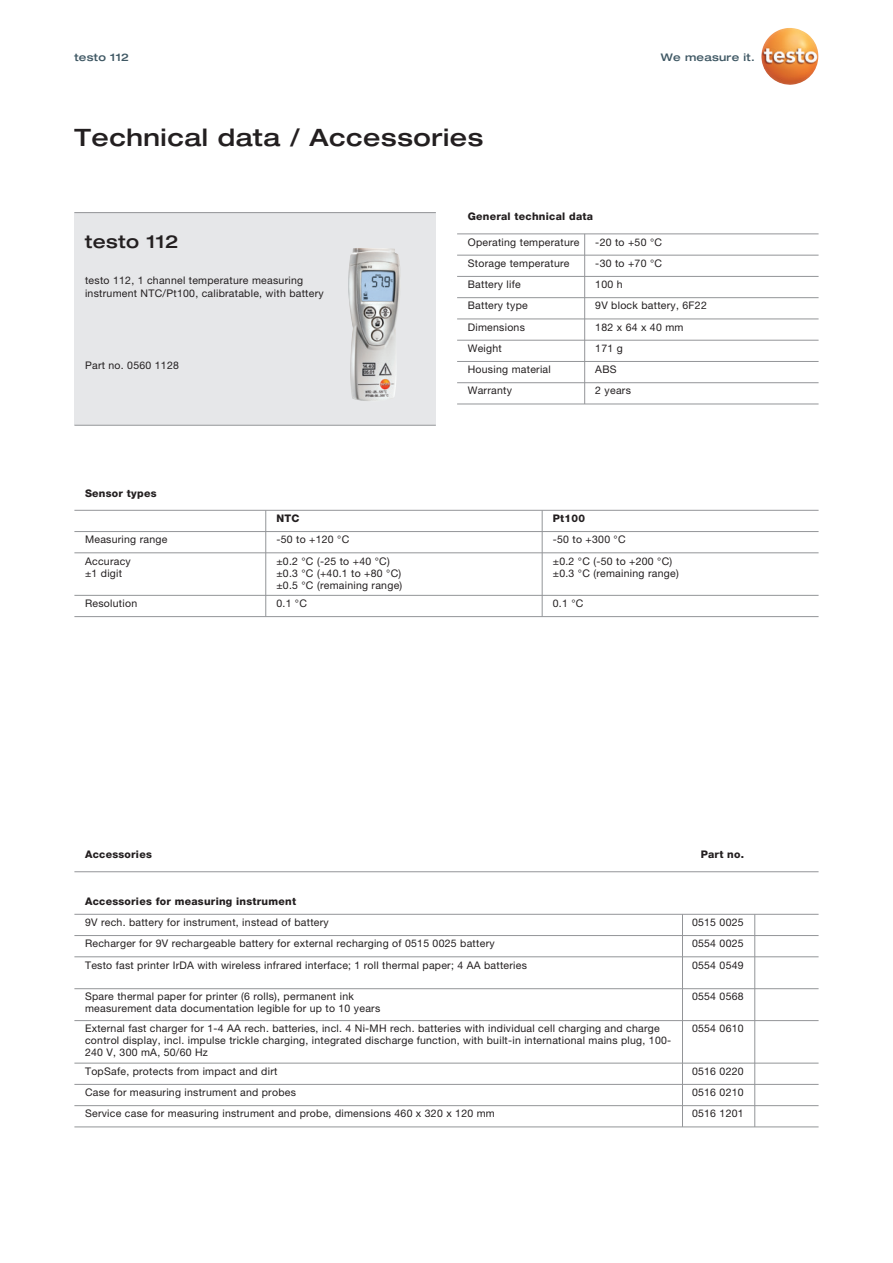
<style>
.page{position:relative;width:893px;height:1263px;background:#fff}
.page>*{position:absolute;margin:0;border:0;box-sizing:border-box;transform-origin:0 0}
.t1{font:500 expanded 24px "Helvetica Neue LTW1 G";letter-spacing:.025em;color:#231f20}
.t2{font:500 expanded 18px "Helvetica Neue LTW1 G";letter-spacing:.025em;color:#231f20}
.t3{font:10.5px/12px "Helvetica Neue LTW1 G";letter-spacing:.025em;color:#231f20}
.t4{font:800 10.5px "Helvetica Neue LTW1 G";letter-spacing:.025em;color:#231f20}
.t5{font:500 expanded 10.5px "Helvetica Neue LTW1 G";letter-spacing:.025em;color:#3f5864}
</style>
<div class="page">
<img style="left:761px;top:28px;width:57px;height:57px">
<div style="left:74px;top:213px;width:362px;height:212px;background:#e6e7e9"></div>
<hr style="left:74px;top:212px;width:362px;height:1px;background:#939598">
<hr style="left:74px;top:425px;width:362px;height:1px;background:#939598">
<img style="left:348px;top:248px;width:52px;height:153px">
<hr style="left:457px;top:233px;width:362px;height:1px;background:#939598">
<hr style="left:457px;top:255px;width:362px;height:1px;background:#939598">
<hr style="left:457px;top:276px;width:362px;height:1px;background:#939598">
<hr style="left:457px;top:297px;width:362px;height:1px;background:#939598">
<hr style="left:457px;top:319px;width:362px;height:1px;background:#939598">
<hr style="left:457px;top:340px;width:362px;height:1px;background:#939598">
<hr style="left:457px;top:361px;width:362px;height:1px;background:#939598">
<hr style="left:457px;top:382px;width:362px;height:1px;background:#939598">
<hr style="left:457px;top:404px;width:362px;height:1px;background:#939598">
<hr style="left:584px;top:234px;width:1px;height:170px;background:#939598">
<hr style="left:74px;top:871px;width:745px;height:1px;background:#939598">
<hr style="left:74px;top:914px;width:745px;height:1px;background:#939598">
<hr style="left:74px;top:935px;width:745px;height:1px;background:#939598">
<svg style="left:682px;top:915px;width:1px;height:41px"></svg>
<svg style="left:754px;top:914px;width:1px;height:42px"></svg>
<hr style="left:74px;top:956px;width:745px;height:1px;background:#939598">
<hr style="left:682px;top:957px;width:1px;height:32px;background:#939598">
<hr style="left:754px;top:957px;width:1px;height:32px;background:#939598">
<hr style="left:74px;top:988px;width:745px;height:1px;background:#939598">
<hr style="left:682px;top:989px;width:1px;height:31px;background:#939598">
<hr style="left:754px;top:989px;width:1px;height:31px;background:#939598">
<hr style="left:74px;top:1020px;width:745px;height:1px;background:#939598">
<hr style="left:682px;top:1020px;width:1px;height:43px;background:#939598">
<hr style="left:754px;top:1020px;width:1px;height:43px;background:#939598">
<hr style="left:74px;top:1063px;width:745px;height:1px;background:#939598">
<hr style="left:74px;top:1084px;width:745px;height:1px;background:#939598">
<hr style="left:74px;top:510px;width:745px;height:1px;background:#939598">
<hr style="left:74px;top:531px;width:745px;height:1px;background:#939598">
<hr style="left:74px;top:552px;width:745px;height:1px;background:#939598">
<hr style="left:74px;top:595px;width:745px;height:1px;background:#939598">
<hr style="left:74px;top:616px;width:745px;height:1px;background:#939598">
<hr style="left:265px;top:510px;width:1px;height:107px;background:#939598">
<hr style="left:542px;top:510px;width:1px;height:107px;background:#939598">
<hr style="left:74px;top:1126px;width:745px;height:1px;background:#939598">
<hr style="left:74px;top:1105px;width:745px;height:1px;background:#939598">
<svg style="left:682px;top:1064px;width:1px;height:62px"></svg>
<svg style="left:754px;top:1063px;width:1px;height:64px"></svg>
<p class="t5" style="left:74px;top:51px;width:56px">testo 112</p>
<p class="t5" style="left:661px;top:51px;width:95px">We measure it.</p>
<h1 class="t1" style="left:74px;top:122px;width:410px">Technical data / Accessories</h1>
<h2 class="t2" style="left:85px;top:230px;width:95px">testo 112</h2>
<p class="t3" style="left:85px;top:273px;width:240px;line-height:13.5px">testo 112, 1 channel temperature measuring instrument NTC/Pt100, calibratable, with battery</p>
<p class="t3" style="left:85px;top:359px;width:95px">Part no. 0560 1128</p>
<p class="t4" style="left:85px;top:486px;width:73px">Sensor types</p>
<p class="t4" style="left:468px;top:210px;width:127px">General technical data</p>
<p class="t3" style="left:468px;top:236px;width:113px">Operating temperature</p>
<p class="t3" style="left:595px;top:236px;width:68px">-20 to +50 °C</p>
<p class="t3" style="left:468px;top:257px;width:103px">Storage temperature</p>
<p class="t3" style="left:595px;top:257px;width:68px">-30 to +70 °C</p>
<p class="t3" style="left:468px;top:278px;width:55px">Battery life</p>
<p class="t3" style="left:595px;top:278px;width:29px">100 h</p>
<p class="t3" style="left:468px;top:300px;width:62px">Battery type</p>
<p class="t3" style="left:595px;top:300px;width:113px">9V block battery, 6F22</p>
<p class="t3" style="left:468px;top:321px;width:59px">Dimensions</p>
<p class="t3" style="left:595px;top:321px;width:90px">182 x 64 x 40 mm</p>
<p class="t3" style="left:468px;top:342px;width:36px">Weight</p>
<p class="t3" style="left:595px;top:342px;width:29px">171 g</p>
<p class="t3" style="left:468px;top:359px;width:85px;line-height:21.3px">Housing material<br>Warranty</p>
<p class="t3" style="left:595px;top:359px;width:37px;line-height:21.3px">ABS<br>2 years</p>
<p class="t4" style="left:276px;top:512px;width:25px">NTC</p>
<p class="t4" style="left:553px;top:512px;width:34px">Pt100</p>
<p class="t3" style="left:85px;top:533px;width:84px">Measuring range</p>
<p class="t3" style="left:276px;top:533px;width:74px">-50 to +120 °C</p>
<p class="t3" style="left:553px;top:533px;width:74px">-50 to +300 °C</p>
<p class="t3" style="left:85px;top:555px;width:47px">Accuracy ±1 digit</p>
<p class="t3" style="left:276px;top:555px;width:127px">±0.2 °C (-25 to +40 °C) ±0.3 °C (+40.1 to +80 °C) ±0.5 °C (remaining range)</p>
<p class="t3" style="left:553px;top:555px;width:127px">±0.2 °C (-50 to +200 °C) ±0.3 °C (remaining range)</p>
<p class="t3" style="left:85px;top:597px;width:54px">Resolution</p>
<p class="t3" style="left:276px;top:597px;width:32px">0.1 °C</p>
<p class="t3" style="left:553px;top:597px;width:32px">0.1 °C</p>
<p class="t4" style="left:85px;top:848px;width:68px">Accessories</p>
<p class="t4" style="left:701px;top:848px;width:45px">Part no.</p>
<p class="t4" style="left:85px;top:895px;width:213px">Accessories for measuring instrument</p>
<p class="t3" style="left:85px;top:916px;width:245px">9V rech. battery for instrument, instead of battery</p>
<p class="t3" style="left:692px;top:916px;width:53px">0515 0025</p>
<p class="t3" style="left:85px;top:937px;width:411px">Recharger for 9V rechargeable battery for external recharging of 0515 0025 battery</p>
<p class="t3" style="left:692px;top:937px;width:53px">0554 0025</p>
<p class="t3" style="left:85px;top:959px;width:443px">Testo fast printer IrDA with wireless infrared interface; 1 roll thermal paper; 4 AA batteries</p>
<p class="t3" style="left:692px;top:959px;width:53px">0554 0549</p>
<p class="t3" style="left:85px;top:991px;width:270px">Spare thermal paper for printer (6 rolls), permanent ink</p>
<p class="t3" style="left:692px;top:991px;width:53px">0554 0568</p>
<p class="t3" style="left:85px;top:999px;width:576px;line-height:20px">measurement data documentation legible for up to 10 years<br>External fast charger for 1-4 AA rech. batteries, incl. 4 Ni-MH rech. batteries with individual cell charging and charge</p>
<p class="t3" style="left:692px;top:1022px;width:53px">0554 0610</p>
<p class="t3" style="left:85px;top:1034px;width:588px">control display, incl. impulse trickle charging, integrated discharge function, with built-in international mains plug, 100-<br>240 V, 300 mA, 50/60 Hz</p>
<p class="t3" style="left:85px;top:1065px;width:194px">TopSafe, protects from impact and dirt</p>
<p class="t3" style="left:692px;top:1065px;width:53px">0516 0220</p>
<p class="t3" style="left:85px;top:1086px;width:212px">Case for measuring instrument and probes</p>
<p class="t3" style="left:692px;top:1086px;width:53px">0516 0210</p>
<p class="t3" style="left:85px;top:1107px;width:411px">Service case for measuring instrument and probe, dimensions 460 x 320 x 120 mm</p>
<p class="t3" style="left:692px;top:1107px;width:53px">0516 1201</p>
</div>
